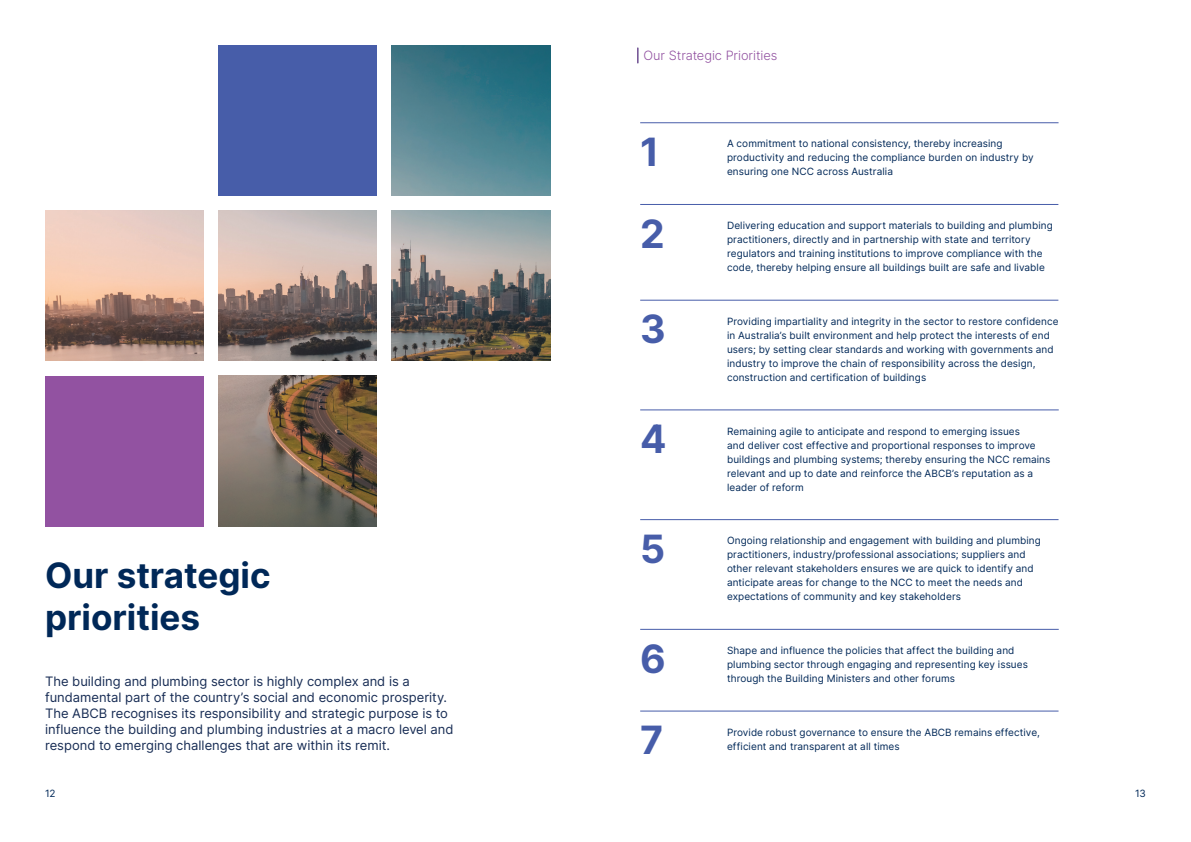
<style>
.page{position:relative;width:1191px;height:842px;background:#fff}
.page>*{position:absolute;margin:0;border:0;box-sizing:border-box;transform-origin:0 0}
.Body_text{font:700 39px "Inter";color:#475da9}
.t1{font:700 35px/42px "Inter";color:#002858}
.Intro_1{font:13px/16px "Inter";color:#172c54}
.Pullout{font:300 12.8px "Inter";letter-spacing:-.005em;color:#9252a1}
.Body_text-2{font:10px/14px "Inter";letter-spacing:.01em;color:#002858}
</style>
<div class="page">
<img style="left:392px;top:45px;width:158px;height:150px">
<img style="left:392px;top:210px;width:158px;height:151px">
<img style="left:218px;top:210px;width:159px;height:151px">
<img style="left:218px;top:376px;width:159px;height:150px">
<img style="left:45px;top:210px;width:158px;height:151px">
<div style="left:45px;top:376px;width:158px;height:150px;background:#9252a1"></div>
<hr style="left:640px;top:122px;width:418px;height:1px;background:#475da9">
<hr style="left:640px;top:519px;width:418px;height:1px;background:#475da9">
<hr style="left:640px;top:710px;width:418px;height:1px;background:#475da9">
<hr style="left:640px;top:204px;width:418px;height:1px;background:#475da9">
<hr style="left:640px;top:629px;width:418px;height:1px;background:#475da9">
<hr style="left:640px;top:409px;width:418px;height:1px;background:#475da9">
<hr style="left:640px;top:300px;width:418px;height:1px;background:#475da9">
<div style="left:218px;top:45px;width:159px;height:150px;background:#475da9"></div>
<svg style="left:637px;top:48px;width:1px;height:15px"></svg>
<p class="Pullout" style="left:643px;top:46px;width:135px">Our Strategic Priorities</p>
<p class="Body_text" style="left:640px;top:123px;width:21px">1</p>
<p class="Body_text-2" style="left:727px;top:136px;width:308px">A commitment to national consistency, thereby increasing productivity and reducing the compliance burden on industry by</p>
<p class="Body_text-2" style="left:727px;top:164px;width:167px">ensuring one NCC across Australia</p>
<p class="Body_text" style="left:640px;top:205px;width:26px">2</p>
<p class="Body_text-2" style="left:727px;top:218px;width:327px">Delivering education and support materials to building and plumbing practitioners, directly and in partnership with state and territory regulators and training institutions to improve compliance with the code, thereby helping ensure all buildings built are safe and livable</p>
<p class="Body_text" style="left:640px;top:301px;width:27px">3</p>
<p class="Body_text-2" style="left:727px;top:314px;width:333px">Providing impartiality and integrity in the sector to restore confidence in Australia’s built environment and help protect the interests of end users; by setting clear standards and working with governments and industry to improve the chain of responsibility across the design, construction and certification of buildings</p>
<h1 class="t1" style="left:45px;top:554px;width:227px">Our strategic priorities</h1>
<p class="Intro_1" style="left:45px;top:673px;width:410px">The building and plumbing sector is highly complex and is a fundamental part of the country’s social and economic prosperity.<br>The ABCB recognises its responsibility and strategic purpose is to influence the building and plumbing industries at a macro level and respond to emerging challenges that are within its remit.</p>
<p class="Body_text" style="left:640px;top:411px;width:28px">4</p>
<p class="Body_text-2" style="left:727px;top:424px;width:325px">Remaining agile to anticipate and respond to emerging issues<br>and deliver cost effective and proportional responses to improve buildings and plumbing systems; thereby ensuring the NCC remains relevant and up to date and reinforce the ABCB’s reputation as a leader of reform</p>
<p class="Body_text" style="left:640px;top:520px;width:27px">5</p>
<p class="Body_text-2" style="left:727px;top:533px;width:315px">Ongoing relationship and engagement with building and plumbing practitioners, industry/professional associations; suppliers and other relevant stakeholders ensures we are quick to identify and anticipate areas for change to the NCC to meet the needs and expectations of community and key stakeholders</p>
<p class="Body_text" style="left:640px;top:630px;width:27px">6</p>
<p class="Body_text" style="left:640px;top:712px;width:25px">7</p>
<p class="Body_text-2" style="left:727px;top:643px;width:302px">Shape and influence the policies that affect the building and plumbing sector through engaging and representing key issues</p>
<p class="Body_text-2" style="left:727px;top:671px;width:229px">through the Building Ministers and other forums</p>
<p class="Body_text-2" style="left:727px;top:725px;width:314px">Provide robust governance to ensure the ABCB remains effective,</p>
<p class="Body_text-2" style="left:727px;top:739px;width:174px">efficient and transparent at all times</p>
<p class="Body_text-2" style="left:45px;top:786px;width:12px">12</p>
<p class="Body_text-2" style="left:1135px;top:786px;width:12px">13</p>
</div>
